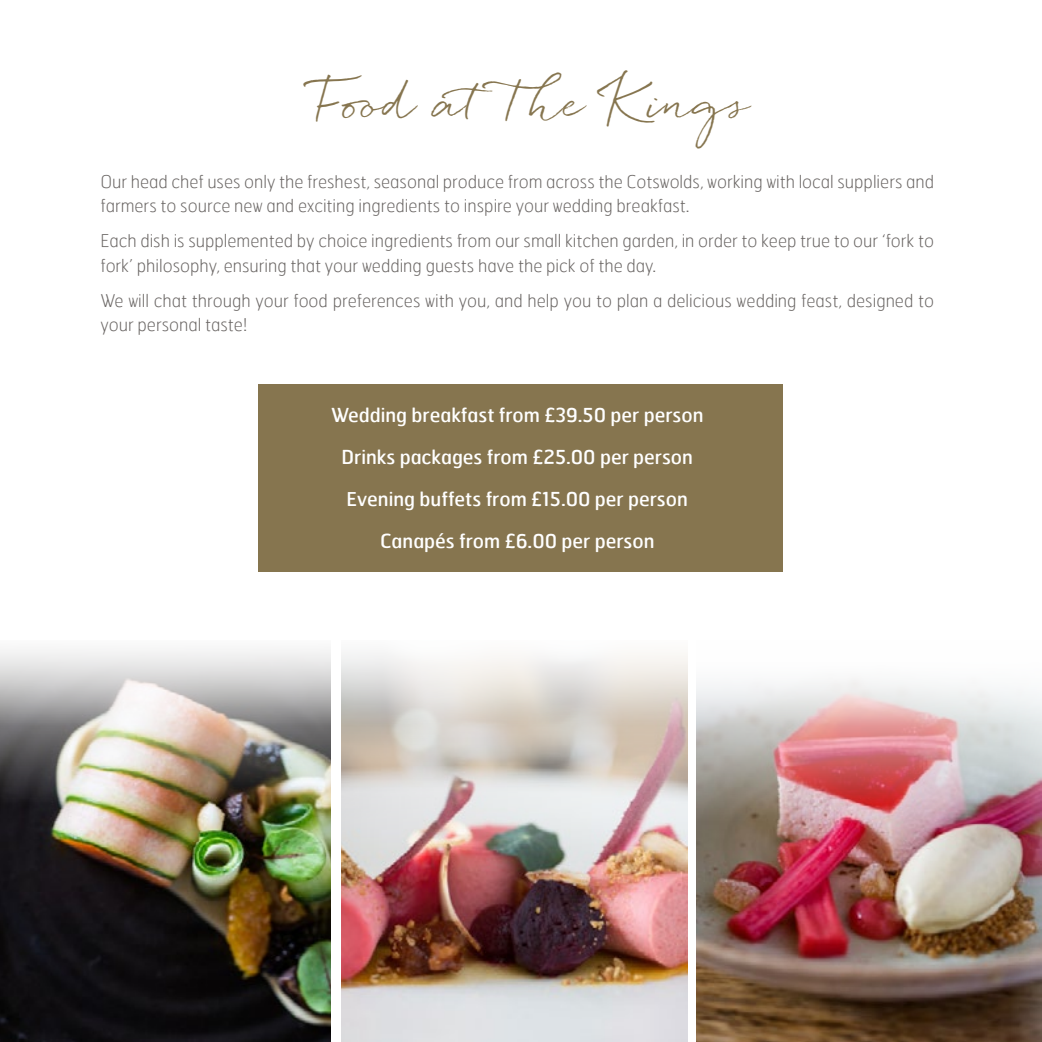
<style>
.page{position:relative;width:1042px;height:1042px;background:#fff}
.page>*{position:absolute;margin:0;border:0;box-sizing:border-box;transform-origin:0 0}
.t1{font:45.5px "Quickpen";color:#86754f}
.t2{font:19.25px/42px "Hermes";color:#fff;text-align:center}
.t3{font:100 17.5px/24.5px "Hermes";color:#696563}
</style>
<div class="page">
<div style="left:259px;top:384px;width:524px;height:188px;background:#86754f"></div>
<img style="left:0;top:753px;width:331px;height:289px">
<img style="left:341px;top:753px;width:346px;height:289px">
<img style="left:696px;top:753px;width:346px;height:289px">
<svg style="left:0;top:650px;width:1042px;height:103px"></svg>
<h1 class="t1" style="left:313px;top:75px;width:440px">Food atThe Kings</h1>
<p class="t3" style="left:100px;top:168px;width:835px">Our head chef uses only the freshest, seasonal produce from across the Cotswolds, working with local suppliers and farmers to source new and exciting ingredients to inspire your wedding breakfast.</p>
<p class="t3" style="left:100px;top:228px;width:835px">Each dish is supplemented by choice ingredients from our small kitchen garden, in order to keep true to our ‘fork to fork’ philosophy, ensuring that your wedding guests have the pick of the day.</p>
<p class="t3" style="left:100px;top:287px;width:835px">We will chat through your food preferences with you, and help you to plan a delicious wedding feast, designed to your personal taste!</p>
<p class="t2" style="left:331px;top:393px;width:374px">Wedding breakfast from £39.50 per person Drinks packages from £25.00 per person Evening buffets from £15.00 per person Canapés from £6.00 per person</p>
</div>
